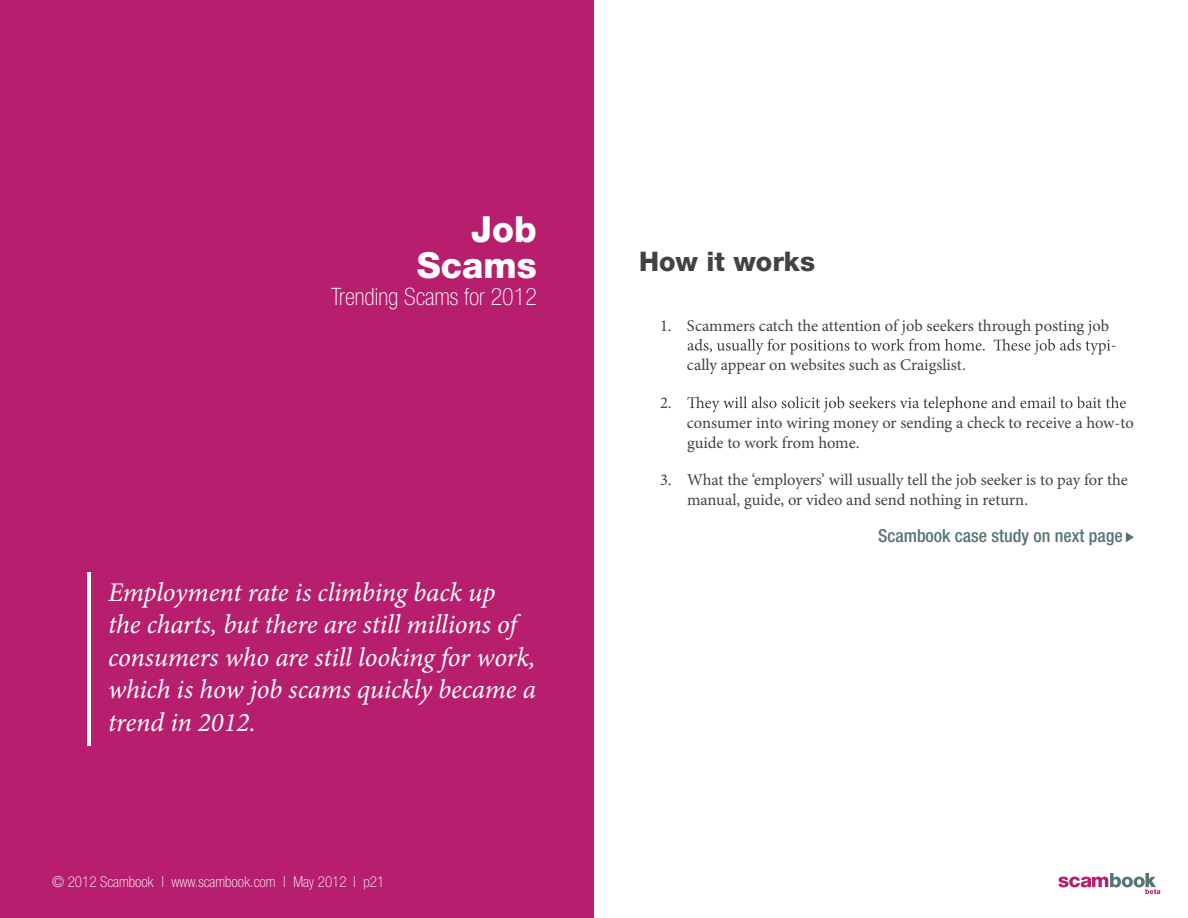
<style>
.page{position:relative;width:1188px;height:918px;background:#fff}
.page>*{position:absolute;margin:0;border:0;box-sizing:border-box;transform-origin:0 0}
.t1{font:800 36px/36px "Helvetica Neue LT Std";color:#fff;text-align:right}
.t2{font:italic 27px/32.4px "Minion Pro";letter-spacing:-.01em;color:#fff}
.t3{font:800 27px "Helvetica Neue LT Std";color:#424242}
.t4{font:100 condensed 24px "Helvetica Neue LT Std";color:#fff}
.t5{font:500 condensed 18px "Helvetica Neue LT Std";color:#567474}
.t6{font:16.5px/19.8px "Minion Pro";color:#424242}
.t7{font:100 condensed 15px "Helvetica Neue LT Std";color:#fff}
</style>
<div class="page">
<div style="left:0;top:0;width:594px;height:918px;background:#b71f6e"></div>
<svg style="left:1058px;top:873px;width:102px;height:21px"></svg>
<svg style="left:1126px;top:532px;width:8px;height:10px"></svg>
<svg style="left:688px;top:339px;width:422px;height:16px"></svg>
<svg style="left:687px;top:396px;width:439px;height:16px"></svg>
<hr style="left:87px;top:572px;width:4px;height:174px;background:#fff">
<h1 class="t1" style="left:417px;top:211px;width:122px">Job<br>Scams</h1>
<h3 class="t4" style="left:331px;top:283px;width:207px">Trending Scams for 2012</h3>
<h2 class="t2" style="left:108px;top:576px;width:430px">Employment rate is climbing back up<br>the charts, but there are still millions of consumers who are still looking for work, which is how job scams quickly became a trend in 2012.</h2>
<p class="t7" style="left:52px;top:874px;width:334px">© 2012 Scambook | www.scambook.com | May 2012 | p21</p>
<h2 class="t3" style="left:639px;top:246px;width:178px">How it works</h2>
<p class="t6" style="left:660px;top:316px;width:451px">1. Scammers catch the attention of job seekers through posting job</p>
<p class="t6" style="left:660px;top:393px;width:13px">2.</p>
<p class="t6" style="left:687px;top:355px;width:280px">cally appear on websites such as Craigslist.</p>
<p class="t6" style="left:1111px;top:335px;width:7px">-</p>
<p class="t6" style="left:687px;top:413px;width:448px">consumer into wiring money or sending a check to receive a how-to guide to work from home.</p>
<p class="t6" style="left:687px;top:470px;width:442px;text-indent:-27px">3. What the ‘employers’ will usually tell the job seeker is to pay for the manual, guide, or video and send nothing in return.</p>
<p class="t5" style="left:878px;top:525px;width:246px">Scambook case study on next page</p>
</div>
